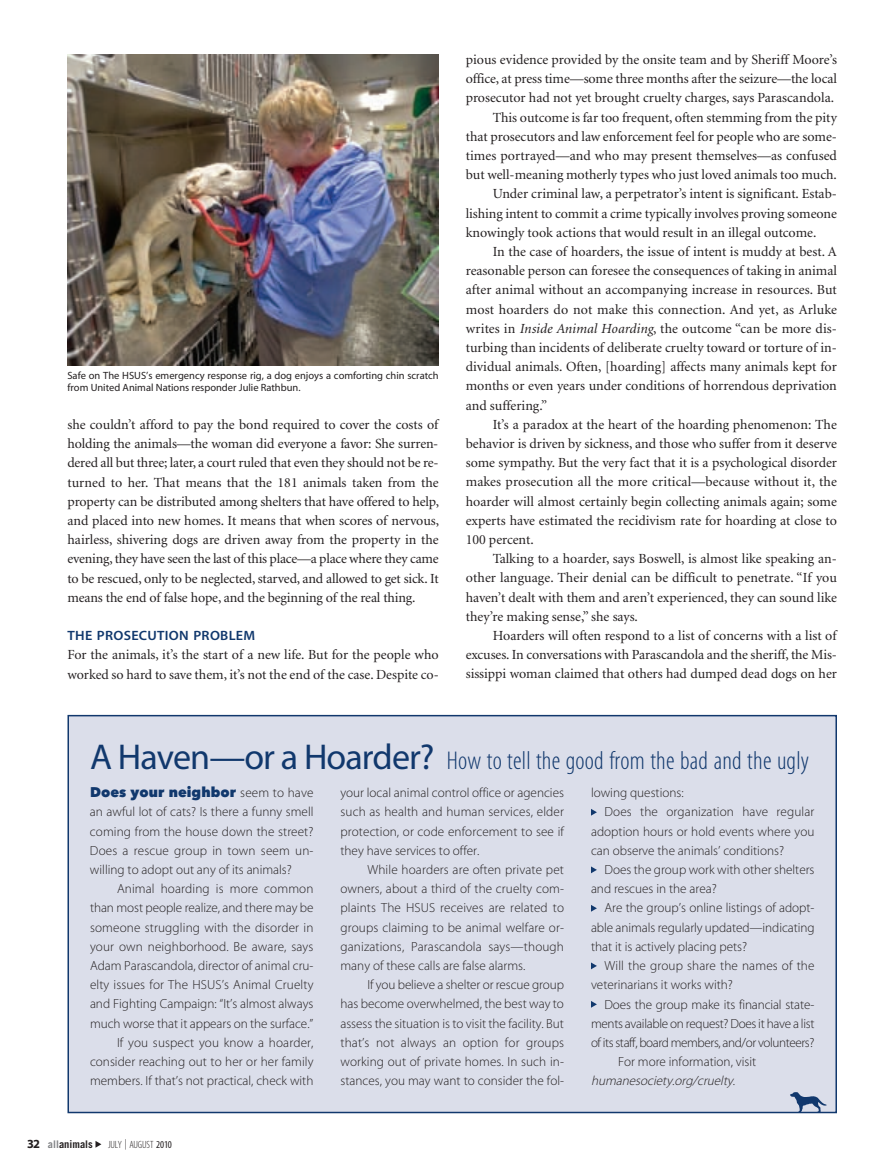
<style>
.page{position:relative;width:891px;height:1175px;background:#fff}
.page>*{position:absolute;margin:0;border:0;box-sizing:border-box;transform-origin:0 0}
.t1{font:25.8px "Myriad MM213 LT300 CN";letter-spacing:.01em;color:#11386d}
.t2{font:13.95px/19.2px "Minion";color:#231f20;text-align:justify}
.t3{font:800 13.95px "Avenir Next LT Pro";letter-spacing:.005em;color:#11386d}
.t4{font:13.5px "Myriad MM565 SB600 NO";letter-spacing:.02em;color:#11386d;scale:1.05 1}
.t5{font:13.2px/19.2px "Myriad MM215 LT600 NO";color:#231f20;text-align:justify}
.t6{font:13.2px "Myriad MM215 LT600 NO";letter-spacing:-.03em;color:#231f20}
.t7{font:13.2px "Myriad MM215 LT600 NO";letter-spacing:-.025em;color:#231f20}
.t8{font:italic 13.2px "Myriad MM215 LT600 NO";color:#231f20}
.t9{font:10.5px/12px "Myriad MM400 RG600 NO";color:#231f20}
.t10{font:10.5px "Myriad MM213 LT300 CN";letter-spacing:-.025em;color:#231f20}
.t11{font:700 10.5px "Trade Gothic";color:#231f20}
.s1{font-style:italic}
.s2{font-family:"Myriad MM400 RG600 NO";font-size:36px}
.s3{font-family:"Myriad MM215 LT600 NO";font-weight:400;font-size:13.2px;color:#231f20}
.s4{font-family:"Myriad MM700 BD600 NO";font-weight:400;font-size:12.45px}
.s5{color:#808285}
.s6{font-family:"Myriad MM400 RG300 CN"}
.s7{font-style:normal}
</style>
<div class="page">
<div style="left:69px;top:716px;width:767px;height:395px;background:#dbdeea"></div>
<div style="left:68px;top:715px;width:769px;height:398px;border:2px solid #11386d"></div>
<svg style="left:591px;top:866px;width:6px;height:7px"></svg>
<svg style="left:591px;top:905px;width:6px;height:6px"></svg>
<svg style="left:591px;top:962px;width:6px;height:7px"></svg>
<svg style="left:591px;top:1001px;width:6px;height:6px"></svg>
<svg style="left:591px;top:809px;width:6px;height:6px"></svg>
<svg style="left:95px;top:1141px;width:6px;height:6px"></svg>
<img style="left:68px;top:54px;width:371px;height:312px">
<svg style="left:790px;top:1092px;width:37px;height:20px"></svg>
<p class="t9" style="left:68px;top:370px;width:373px">Safe on The HSUS’s emergency response rig, a dog enjoys a comforting chin scratch from United Animal Nations responder Julie Rathbun.</p>
<p class="t2" style="left:68px;top:416px;width:373px">she couldn’t afford to pay the bond required to cover the costs of holding the animals—the woman did everyone a favor: She surren&shy;dered all but three; later, a court ruled that even they should not be re&shy;turned to her. That means that the 181 animals taken from the property can be distributed among shelters that have offered to help, and placed into new homes. It means that when scores of nervous, hairless, shivering dogs are driven away from the property in the evening, they have seen the last of this place—a place where they came to be rescued, only to be neglected, starved, and allowed to get sick. It means the end of false hope, and the beginning of the real thing.</p>
<p class="t4" style="left:68px;top:630px;width:180px">THE PROSECUTION PROBLEM</p>
<p class="t2" style="left:68px;top:646px;width:373px">For the animals, it’s the start of a new life. But for the people who worked so hard to save them, it’s not the end of the case. Despite co-</p>
<p class="t2" style="left:466px;top:51px;width:373px">pious evidence provided by the onsite team and by Sheriff Moore’s</p>
<p class="t2" style="left:466px;top:70px;width:373px">office, at press time—some three months after the seizure—the local</p>
<p class="t2" style="left:466px;top:89px;width:370px">prosecutor had not yet brought cruelty charges, says Parascandola.</p>
<p class="t2" style="left:493px;top:109px;width:346px">This outcome is far too frequent, often stemming from the pity</p>
<p class="t2" style="left:466px;top:128px;width:373px">that prosecutors and law enforcement feel for people who are some-</p>
<p class="t2" style="left:466px;top:147px;width:373px">times portrayed—and who may present themselves—as confused</p>
<p class="t2" style="left:466px;top:166px;width:373px">but well-meaning motherly types who just loved animals too much.</p>
<p class="t2" style="left:493px;top:185px;width:346px">Under criminal law, a perpetrator’s intent is significant. Estab-</p>
<p class="t2" style="left:466px;top:205px;width:373px">lishing intent to commit a crime typically involves proving someone</p>
<p class="t2" style="left:466px;top:224px;width:352px">knowingly took actions that would result in an illegal outcome.</p>
<p class="t2" style="left:493px;top:243px;width:346px">In the case of hoarders, the issue of intent is muddy at best. A</p>
<p class="t2" style="left:466px;top:262px;width:373px">reasonable person can foresee the consequences of taking in animal</p>
<p class="t2" style="left:466px;top:281px;width:373px">after animal without an accompanying increase in resources. But</p>
<p class="t2" style="left:466px;top:300px;width:373px">most hoarders do not make this connection. And yet, as Arluke</p>
<p class="t2" style="left:466px;top:320px;width:373px">writes in <span class="s1">Inside Animal Hoarding</span>, the outcome “can be more dis-</p>
<p class="t2" style="left:466px;top:339px;width:373px">turbing than incidents of deliberate cruelty toward or torture of in-</p>
<p class="t2" style="left:466px;top:358px;width:373px">dividual animals. Often, [hoarding] affects many animals kept for</p>
<p class="t2" style="left:466px;top:377px;width:373px">months or even years under conditions of horrendous deprivation</p>
<p class="t2" style="left:466px;top:396px;width:83px">and suffering.”</p>
<p class="t2" style="left:493px;top:416px;width:346px">It’s a paradox at the heart of the hoarding phenomenon: The</p>
<p class="t2" style="left:466px;top:435px;width:373px">behavior is driven by sickness, and those who suffer from it deserve</p>
<p class="t2" style="left:466px;top:454px;width:373px">some sympathy. But the very fact that it is a psychological disorder</p>
<p class="t2" style="left:466px;top:473px;width:373px">makes prosecution all the more critical—because without it, the</p>
<p class="t2" style="left:466px;top:492px;width:373px">hoarder will almost certainly begin collecting animals again; some</p>
<p class="t2" style="left:466px;top:512px;width:373px">experts have estimated the recidivism rate for hoarding at close to</p>
<p class="t2" style="left:466px;top:531px;width:70px">100 percent.</p>
<p class="t2" style="left:493px;top:550px;width:346px">Talking to a hoarder, says Boswell, is almost like speaking an-</p>
<p class="t2" style="left:466px;top:569px;width:373px">other language. Their denial can be difficult to penetrate. “If you</p>
<p class="t2" style="left:466px;top:588px;width:373px">haven’t dealt with them and aren’t experienced, they can sound like</p>
<p class="t2" style="left:466px;top:608px;width:174px">they’re making sense,” she says.</p>
<p class="t2" style="left:493px;top:627px;width:345px">Hoarders will often respond to a list of concerns with a list of</p>
<p class="t2" style="left:466px;top:646px;width:373px">excuses. In conversations with Parascandola and the sheriff, the Mis-</p>
<p class="t2" style="left:466px;top:665px;width:373px">sissippi woman claimed that others had dumped dead dogs on her</p>
<h1 class="t1" style="left:90px;top:751px;width:721px"><span class="s2">A Haven—or a Hoarder?</span> How to tell the good from the bad and the ugly</h1>
<p class="t3" style="left:90px;top:787px;width:225px">Does your neighbor <span class="s3">seem to have</span></p>
<p class="t5" style="left:90px;top:803px;width:225px">an awful lot of cats? Is there a funny smell coming from the house down the street?<br>Does a rescue group in town seem un&shy;willing to adopt out any of its animals?</p>
<p class="t5" style="left:90px;top:880px;width:225px;text-align:right">Animal hoarding is more common than most people realize, and there may be someone struggling with the disorder in your own neighborhood. Be aware, says Adam Parascandola, director of animal cru&shy;elty issues for The HSUS’s Animal Cruelty and Fighting Campaign: “It’s almost always much worse that it appears on the surface.” If you suspect you know a hoarder, consider reaching out to her or her family members. If that’s not practical, check with</p>
<p class="t11" style="left:27px;top:1140px;width:67px"><span class="s4">32</span> <span class="s5">all</span>animals</p>
<p class="t10" style="left:108px;top:1140px;width:65px">JULY | AUGUST <span class="s6">2010</span></p>
<p class="t5" style="left:341px;top:784px;width:225px">your local animal control office or agencies such as health and human services, elder protection, or code enforcement to see if they have services to offer.</p>
<p class="t5" style="left:341px;top:861px;width:225px;text-indent:27px">While hoarders are often private pet owners, about a third of the cruelty com&shy;plaints The HSUS receives are related to groups claiming to be animal welfare or&shy;ganizations, Parascandola says—though many of these calls are false alarms.</p>
<p class="t5" style="left:341px;top:976px;width:225px;text-indent:27px">If you believe a shelter or rescue group has become overwhelmed, the best way to assess the situation is to visit the facility. But that’s not always an option for groups working out of private homes. In such in&shy;stances, you may want to consider the fol-</p>
<p class="t5" style="left:591px;top:784px;width:94px">lowing questions:</p>
<p class="t5" style="left:605px;top:803px;width:211px">Does the organization have regular</p>
<p class="t5" style="left:591px;top:822px;width:225px">adoption hours or hold events where you</p>
<p class="t5" style="left:591px;top:842px;width:195px">can observe the animals’ conditions?</p>
<p class="t5" style="left:605px;top:861px;width:212px">Does the group work with other shelters</p>
<p class="t5" style="left:591px;top:880px;width:127px">and rescues in the area?</p>
<p class="t5" style="left:605px;top:899px;width:211px">Are the group’s online listings of adopt-</p>
<p class="t5" style="left:591px;top:918px;width:225px">able animals regularly updated—indicating</p>
<p class="t5" style="left:591px;top:938px;width:158px">that it is actively placing pets?</p>
<p class="t5" style="left:605px;top:957px;width:212px">Will the group share the names of the</p>
<p class="t5" style="left:591px;top:976px;width:143px">veterinarians it works with?</p>
<p class="t5" style="left:605px;top:995px;width:211px">Does the group make its financial state-</p>
<p class="t7" style="left:591px;top:1018px;width:225px">ments available on request? Does it have a list</p>
<p class="t6" style="left:591px;top:1037px;width:225px">of its staff, board members, and/or volunteers?</p>
<p class="t5" style="left:618px;top:1053px;width:140px">For more information, visit</p>
<p class="t8" style="left:591px;top:1076px;width:146px">humanesociety.org/cruelty<span class="s7">.</span></p>
</div>
